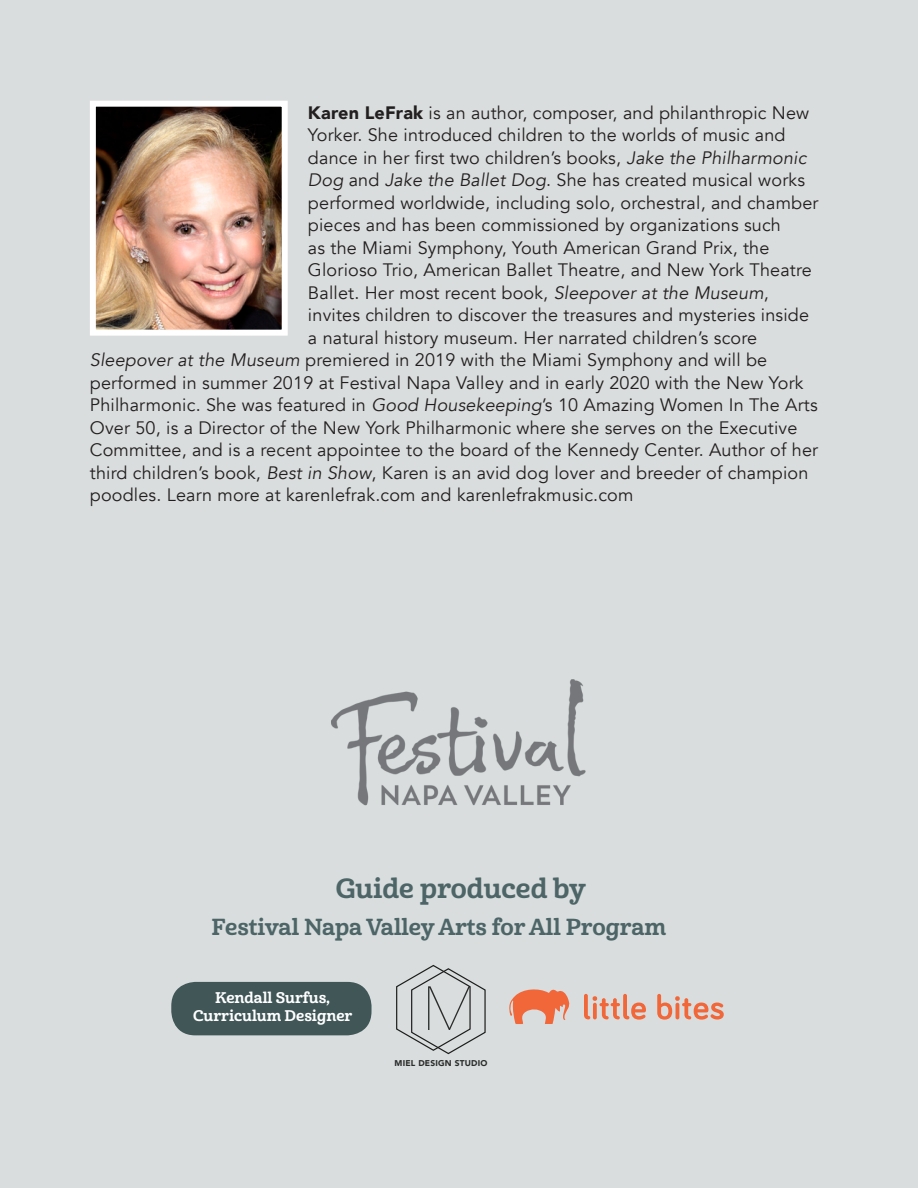
<style>
.page{position:relative;width:918px;height:1188px;background:#d9dddd}
.page>*{position:absolute;margin:0;border:0;box-sizing:border-box;transform-origin:0 0}
.t1{font:27px "Cabrito Nor Bol";color:#4d6567}
.t2{font:22.5px "Cabrito Nor Bol";color:#4d6567}
.t3{font:18px "Avenir";letter-spacing:.01em;color:#231f20}
.t4{font:15px/17.2px "Cabrito Nor Bol";color:#fff;text-align:center}
.t5{font:900 8.4px "Avenir";letter-spacing:.025em;color:#2b2c2c}
.s1{font-weight:900}
.s2{font-style:italic}
</style>
<div class="page">
<img style="left:331px;top:679px;width:255px;height:127px">
<div style="left:171px;top:982px;width:201px;height:53px;background:#415657;border-radius:24px"></div>
<svg style="left:509px;top:989px;width:61px;height:35px"></svg>
<svg style="left:584px;top:994px;width:62px;height:26px"></svg>
<svg style="left:657px;top:994px;width:67px;height:26px"></svg>
<svg style="left:396px;top:965px;width:90px;height:90px"></svg>
<img style="left:97px;top:108px;width:184px;height:221px">
<div style="left:90px;top:101px;width:198px;height:235px;border:6px solid #fff"></div>
<p class="t3" style="left:308px;top:102px;width:503px"><span class="s1">Karen LeFrak</span> is an author, composer, and philanthropic New</p>
<p class="t3" style="left:308px;top:124px;width:479px">Yorker. She introduced children to the worlds of music and</p>
<p class="t3" style="left:308px;top:147px;width:500px">dance in her first two children’s books, <span class="s2">Jake the Philharmonic</span></p>
<p class="t3" style="left:308px;top:169px;width:499px"><span class="s2">Dog</span> and <span class="s2">Jake the Ballet Dog</span>. She has created musical works</p>
<p class="t3" style="left:308px;top:192px;width:512px">performed worldwide, including solo, orchestral, and chamber</p>
<p class="t3" style="left:308px;top:214px;width:475px">pieces and has been commissioned by organizations such</p>
<p class="t3" style="left:308px;top:237px;width:463px">as the Miami Symphony, Youth American Grand Prix, the</p>
<p class="t3" style="left:308px;top:259px;width:505px">Glorioso Trio, American Ballet Theatre, and New York Theatre</p>
<p class="t3" style="left:308px;top:282px;width:462px">Ballet. Her most recent book, <span class="s2">Sleepover at the Museum</span>,</p>
<p class="t3" style="left:308px;top:304px;width:503px">invites children to discover the treasures and mysteries inside</p>
<p class="t3" style="left:308px;top:327px;width:451px">a natural history museum. Her narrated children’s score</p>
<p class="t3" style="left:90px;top:349px;width:679px"><span class="s2">Sleepover at the Museum</span> premiered in 2019 with the Miami Symphony and will be</p>
<p class="t3" style="left:90px;top:372px;width:715px">performed in summer 2019 at Festival Napa Valley and in early 2020 with the New York</p>
<p class="t3" style="left:90px;top:394px;width:729px">Philharmonic. She was featured in <span class="s2">Good Housekeeping</span>’s 10 Amazing Women In The Arts</p>
<p class="t3" style="left:90px;top:417px;width:709px">Over 50, is a Director of the New York Philharmonic where she serves on the Executive</p>
<p class="t3" style="left:90px;top:439px;width:730px">Committee, and is a recent appointee to the board of the Kennedy Center. Author of her</p>
<p class="t3" style="left:90px;top:462px;width:720px">third children’s book, <span class="s2">Best in Show</span>, Karen is an avid dog lover and breeder of champion</p>
<p class="t3" style="left:90px;top:484px;width:545px">poodles. Learn more at karenlefrak.com and karenlefrakmusic.com</p>
<p class="t1" style="left:336px;top:871px;width:252px">Guide produced by</p>
<p class="t2" style="left:212px;top:913px;width:456px">Festival Napa Valley Arts for All Program</p>
<p class="t4" style="left:193px;top:990px;width:161px">Kendall Surfus,<br>Curriculum Designer</p>
<p class="t5" style="left:395px;top:1056px;width:94px">MIEL DESIGN STUDIO</p>
</div>
